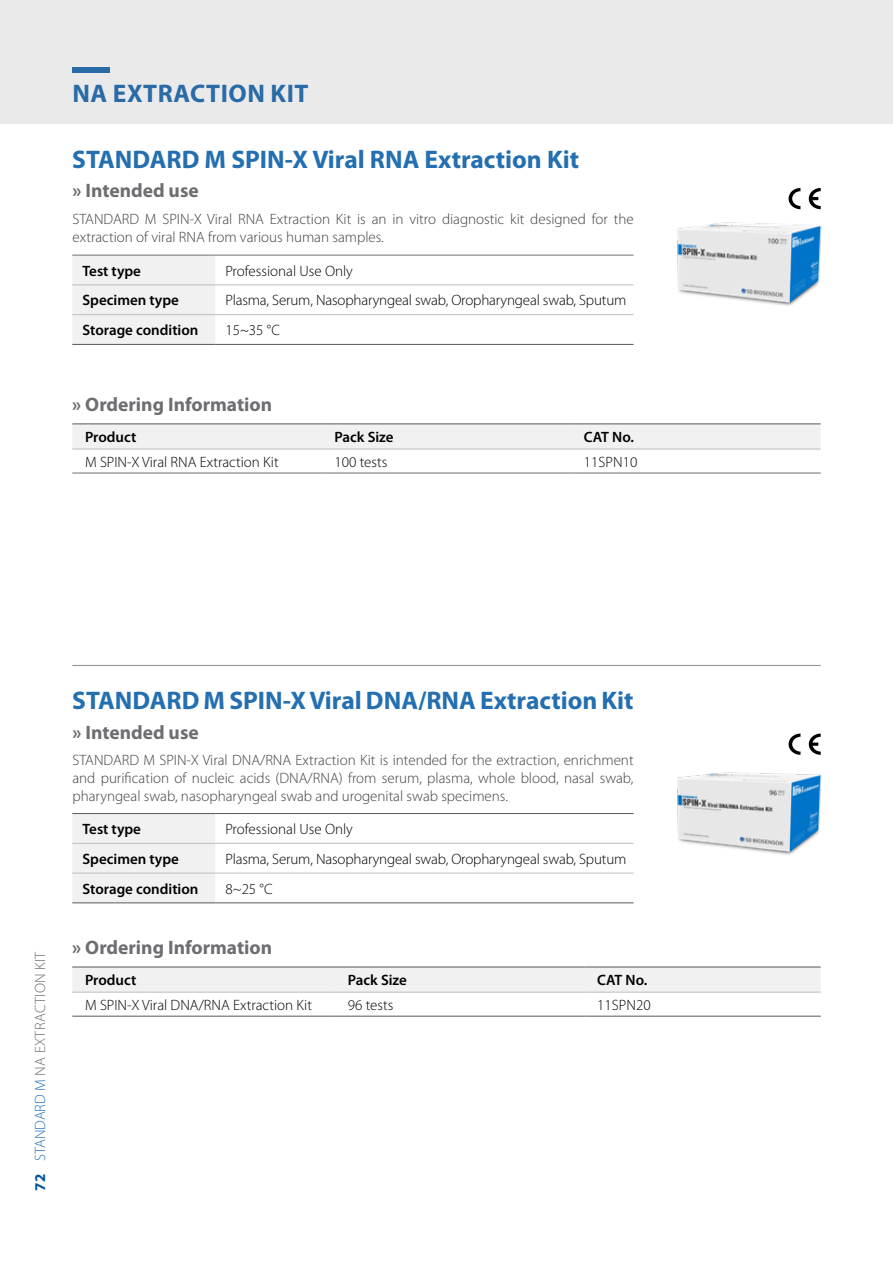
<style>
.page{position:relative;width:893px;height:1263px;background:#fff}
.page>*{position:absolute;margin:0;border:0;box-sizing:border-box;transform-origin:0 0}
.t1{font:700 25.5px "Myriad Pro";color:#246fb0}
.t2{font:700 25.5px "Myriad Pro";letter-spacing:.02em;color:#296ba7}
.t3{font:700 19.5px "Myriad Pro";color:#6d6e71}
.t4{font:300 15px/18px "Myriad Pro";color:#404042}
.t5{font:300 15px "Myriad Pro";letter-spacing:-.005em;color:#000}
.t6{font:600 15px "Myriad Pro";color:#000}
.t7{font:300 15px "Myriad Pro";letter-spacing:.02em;color:#6d6e71}
.s1{font-weight:700;color:#00529f}
.s2{color:#2474bb}
</style>
<div class="page">
<div style="left:0;top:0;width:893px;height:123px;background:#eaeaeb"></div>
<div style="left:72px;top:68px;width:38px;height:5px;background:#296ba7"></div>
<hr style="left:72px;top:665px;width:749px;height:1px;background:#939598">
<svg style="left:72px;top:424px;width:749px;height:25px"></svg>
<hr style="left:72px;top:423px;width:250px;height:1px;background:#58585b">
<hr style="left:322px;top:423px;width:249px;height:1px;background:#58585b">
<hr style="left:571px;top:423px;width:250px;height:1px;background:#58585b">
<hr style="left:72px;top:449px;width:250px;height:1px;background:#bcbec0">
<hr style="left:322px;top:449px;width:249px;height:1px;background:#bcbec0">
<hr style="left:571px;top:449px;width:250px;height:1px;background:#bcbec0">
<hr style="left:72px;top:473px;width:250px;height:1px;background:#6d6e71">
<hr style="left:322px;top:473px;width:249px;height:1px;background:#6d6e71">
<hr style="left:571px;top:473px;width:250px;height:1px;background:#6d6e71">
<div style="left:72px;top:968px;width:749px;height:24px;background:#f1f1f2"></div>
<hr style="left:72px;top:967px;width:263px;height:1px;background:#58585b">
<hr style="left:335px;top:967px;width:250px;height:1px;background:#58585b">
<hr style="left:585px;top:967px;width:236px;height:1px;background:#58585b">
<hr style="left:72px;top:992px;width:263px;height:1px;background:#bcbec0">
<hr style="left:335px;top:992px;width:250px;height:1px;background:#bcbec0">
<hr style="left:585px;top:992px;width:236px;height:1px;background:#bcbec0">
<hr style="left:72px;top:1016px;width:263px;height:1px;background:#58585b">
<hr style="left:335px;top:1016px;width:250px;height:1px;background:#58585b">
<hr style="left:585px;top:1016px;width:236px;height:1px;background:#58585b">
<svg style="left:793px;top:188px;width:7px;height:2px"></svg>
<svg style="left:814px;top:188px;width:7px;height:2px"></svg>
<div style="left:72px;top:256px;width:143px;height:88px;background:#f1f1f2"></div>
<hr style="left:72px;top:255px;width:143px;height:1px;background:#6d6e71">
<hr style="left:215px;top:255px;width:419px;height:1px;background:#6d6e71">
<hr style="left:72px;top:314px;width:143px;height:1px;background:#bcbec0">
<hr style="left:215px;top:314px;width:419px;height:1px;background:#bcbec0">
<hr style="left:72px;top:284px;width:143px;height:1px;background:#bcbec0">
<hr style="left:215px;top:284px;width:419px;height:1px;background:#bcbec0">
<hr style="left:72px;top:344px;width:143px;height:1px;background:#58585b">
<hr style="left:215px;top:344px;width:419px;height:1px;background:#58585b">
<svg style="left:789px;top:733px;width:11px;height:22px"></svg>
<svg style="left:809px;top:733px;width:12px;height:22px"></svg>
<div style="left:72px;top:814px;width:143px;height:88px;background:#f1f1f2"></div>
<hr style="left:72px;top:813px;width:143px;height:1px;background:#58585b">
<hr style="left:215px;top:813px;width:419px;height:1px;background:#58585b">
<hr style="left:72px;top:843px;width:143px;height:1px;background:#bcbec0">
<hr style="left:215px;top:843px;width:419px;height:1px;background:#bcbec0">
<hr style="left:72px;top:873px;width:143px;height:1px;background:#bcbec0">
<hr style="left:215px;top:873px;width:419px;height:1px;background:#bcbec0">
<hr style="left:72px;top:902px;width:143px;height:1px;background:#58585b">
<hr style="left:215px;top:902px;width:419px;height:1px;background:#58585b">
<img style="left:677px;top:190px;width:145px;height:116px">
<img style="left:677px;top:772px;width:145px;height:83px">
<h1 class="t2" style="left:72px;top:76px;width:238px">NA EXTRACTION KIT</h1>
<h1 class="t1" style="left:72px;top:143px;width:508px">STANDARD M SPIN-X Viral RNA Extraction Kit</h1>
<h2 class="t3" style="left:72px;top:178px;width:128px">» Intended use</h2>
<p class="t4" style="left:72px;top:210px;width:563px">STANDARD M SPIN-X Viral RNA Extraction Kit is an in vitro diagnostic kit designed for the extraction of viral RNA from various human samples.</p>
<p class="t6" style="left:83px;top:261px;width:60px">Test type</p>
<p class="t5" style="left:225px;top:262px;width:129px">Professional Use Only</p>
<p class="t6" style="left:83px;top:291px;width:98px">Specimen type</p>
<p class="t5" style="left:225px;top:292px;width:403px">Plasma, Serum, Nasopharyngeal swab, Oropharyngeal swab, Sputum</p>
<p class="t6" style="left:83px;top:321px;width:117px">Storage condition</p>
<p class="t5" style="left:225px;top:322px;width:56px">15~35 °C</p>
<h2 class="t3" style="left:72px;top:392px;width:202px">» Ordering Information</h2>
<p class="t6" style="left:85px;top:427px;width:53px">Product</p>
<p class="t6" style="left:334px;top:427px;width:61px">Pack Size</p>
<p class="t6" style="left:584px;top:427px;width:51px">CAT No.</p>
<p class="t5" style="left:85px;top:453px;width:195px">M SPIN-X Viral RNA Extraction Kit</p>
<p class="t5" style="left:334px;top:453px;width:54px">100 tests</p>
<p class="t5" style="left:584px;top:453px;width:55px">11SPN10</p>
<p class="t7" style="left:32px;top:1191px;width:241px;rotate:-90deg"><span class="s1">72</span> <span class="s2">STANDARD M</span> NA EXTRACTION KIT</p>
<h1 class="t1" style="left:72px;top:684px;width:563px">STANDARD M SPIN-X Viral DNA/RNA Extraction Kit</h1>
<h2 class="t3" style="left:72px;top:719px;width:128px">» Intended use</h2>
<p class="t4" style="left:72px;top:751px;width:563px;text-align:justify">STANDARD M SPIN-X Viral DNA/RNA Extraction Kit is intended for the extraction, enrichment and purification of nucleic acids (DNA/RNA) from serum, plasma, whole blood, nasal swab, pharyngeal swab, nasopharyngeal swab and urogenital swab specimens.</p>
<p class="t6" style="left:83px;top:819px;width:60px">Test type</p>
<p class="t5" style="left:225px;top:821px;width:129px">Professional Use Only</p>
<p class="t6" style="left:83px;top:849px;width:98px">Specimen type</p>
<p class="t5" style="left:225px;top:850px;width:403px">Plasma, Serum, Nasopharyngeal swab, Oropharyngeal swab, Sputum</p>
<p class="t6" style="left:83px;top:879px;width:117px">Storage condition</p>
<p class="t5" style="left:225px;top:880px;width:49px">8~25 °C</p>
<h2 class="t3" style="left:72px;top:935px;width:202px">» Ordering Information</h2>
<p class="t6" style="left:85px;top:971px;width:53px">Product</p>
<p class="t6" style="left:348px;top:971px;width:61px">Pack Size</p>
<p class="t6" style="left:597px;top:971px;width:51px">CAT No.</p>
<p class="t5" style="left:85px;top:996px;width:228px">M SPIN-X Viral DNA/RNA Extraction Kit</p>
<p class="t5" style="left:348px;top:996px;width:47px">96 tests</p>
<p class="t5" style="left:597px;top:996px;width:55px">11SPN20</p>
</div>
